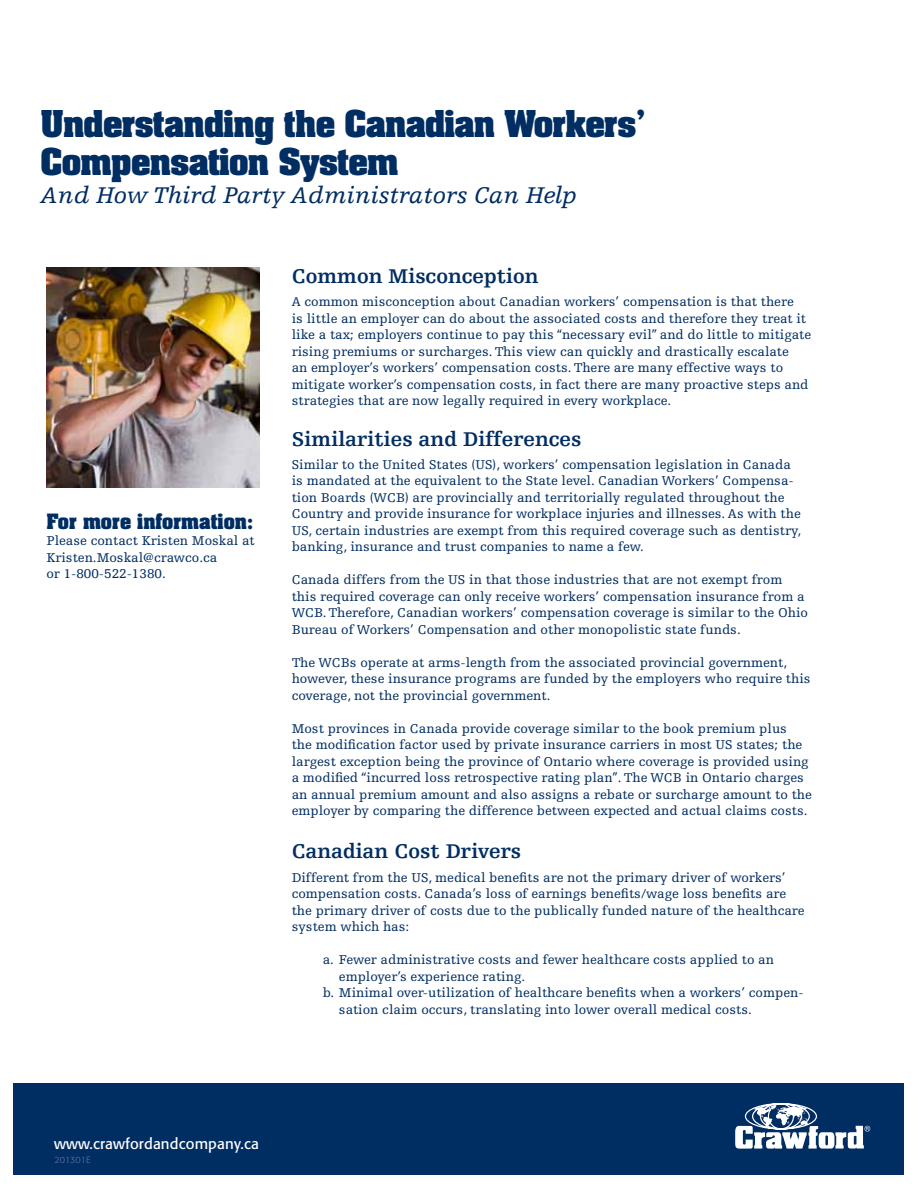
<style>
.page{position:relative;width:918px;height:1188px;background:#fff}
.page>*{position:absolute;margin:0;border:0;box-sizing:border-box;transform-origin:0 0}
.t1{font:700 31.5px/37.5px "Aachen Std";letter-spacing:-.025em;color:#002d62}
.t2{font:italic 24px "Egyptienne FLT Std";color:#002d62}
.t3{font:700 21px "Egyptienne FLT Std";color:#002d62}
.t4{font:700 18px "Aachen Std";color:#002d62}
.t5{font:15px "Formata";letter-spacing:.01em;color:#fff}
.t6{font:13.5px/16.5px "Egyptienne FLT Std";color:#002d62}
.t7{font:300 9px "Formata";color:#6579a2}
</style>
<div class="page">
<div style="left:14px;top:1083px;width:890px;height:91px;background:#002d62"></div>
<svg style="left:735px;top:1103px;width:135px;height:46px"></svg>
<img style="left:46px;top:268px;width:213px;height:219px">
<h1 class="t1" style="left:40px;top:106px;width:607px">Understanding the Canadian Workers’<br>Compensation System</h1>
<h2 class="t2" style="left:40px;top:182px;width:538px">And How Third Party Administrators Can Help</h2>
<h3 class="t4" style="left:46px;top:509px;width:208px">For more information:</h3>
<p class="t6" style="left:46px;top:533px;width:210px">Please contact Kristen Moskal at<br>Kristen.Moskal@crawco.ca<br>or 1-800-522-1380.</p>
<h3 class="t3" style="left:292px;top:265px;width:249px">Common Misconception</h3>
<p class="t6" style="left:292px;top:294px;width:521px">A common misconception about Canadian workers’ compensation is that there<br>is little an employer can do about the associated costs and therefore they treat it like a tax; employers continue to pay this “necessary evil” and do little to mitigate rising premiums or surcharges. This view can quickly and drastically escalate<br>an employer’s workers’ compensation costs. There are many effective ways to mitigate worker’s compensation costs, in fact there are many proactive steps and strategies that are now legally required in every workplace.</p>
<h3 class="t3" style="left:292px;top:427px;width:292px">Similarities and Differences</h3>
<p class="t6" style="left:292px;top:456px;width:511px">Similar to the United States (US), workers’ compensation legislation in Canada is mandated at the equivalent to the State level. Canadian Workers’ Compensa&shy;tion Boards (WCB) are provincially and territorially regulated throughout the Country and provide insurance for workplace injuries and illnesses. As with the US, certain industries are exempt from this required coverage such as dentistry, banking, insurance and trust companies to name a few.</p>
<p class="t6" style="left:292px;top:572px;width:518px">Canada differs from the US in that those industries that are not exempt from this required coverage can only receive workers’ compensation insurance from a WCB. Therefore, Canadian workers’ compensation coverage is similar to the Ohio Bureau of Workers’ Compensation and other monopolistic state funds.</p>
<p class="t6" style="left:292px;top:654px;width:520px">The WCBs operate at arms-length from the associated provincial government, however, these insurance programs are funded by the employers who require this coverage, not the provincial government.</p>
<p class="t6" style="left:292px;top:720px;width:522px">Most provinces in Canada provide coverage similar to the book premium plus<br>the modification factor used by private insurance carriers in most US states; the largest exception being the province of Ontario where coverage is provided using a modified “incurred loss retrospective rating plan”. The WCB in Ontario charges an annual premium amount and also assigns a rebate or surcharge amount to the employer by comparing the difference between expected and actual claims costs.</p>
<h3 class="t3" style="left:292px;top:840px;width:231px">Canadian Cost Drivers</h3>
<p class="t6" style="left:292px;top:869px;width:514px">Different from the US, medical benefits are not the primary driver of workers’ compensation costs. Canada’s loss of earnings benefits/wage loss benefits are the primary driver of costs due to the publically funded nature of the healthcare system which has:</p>
<p class="t6" style="left:323px;top:952px;width:453px">a. Fewer administrative costs and fewer healthcare costs applied to an</p>
<p class="t6" style="left:339px;top:968px;width:188px">employer’s experience rating.</p>
<p class="t6" style="left:323px;top:985px;width:482px">b. Minimal over-utilization of healthcare benefits when a workers’ compen-</p>
<p class="t6" style="left:339px;top:1001px;width:414px">sation claim occurs, translating into lower overall medical costs.</p>
<p class="t5" style="left:54px;top:1134px;width:206px">www.crawfordandcompany.ca</p>
<p class="t7" style="left:55px;top:1155px;width:38px">201301E</p>
</div>
